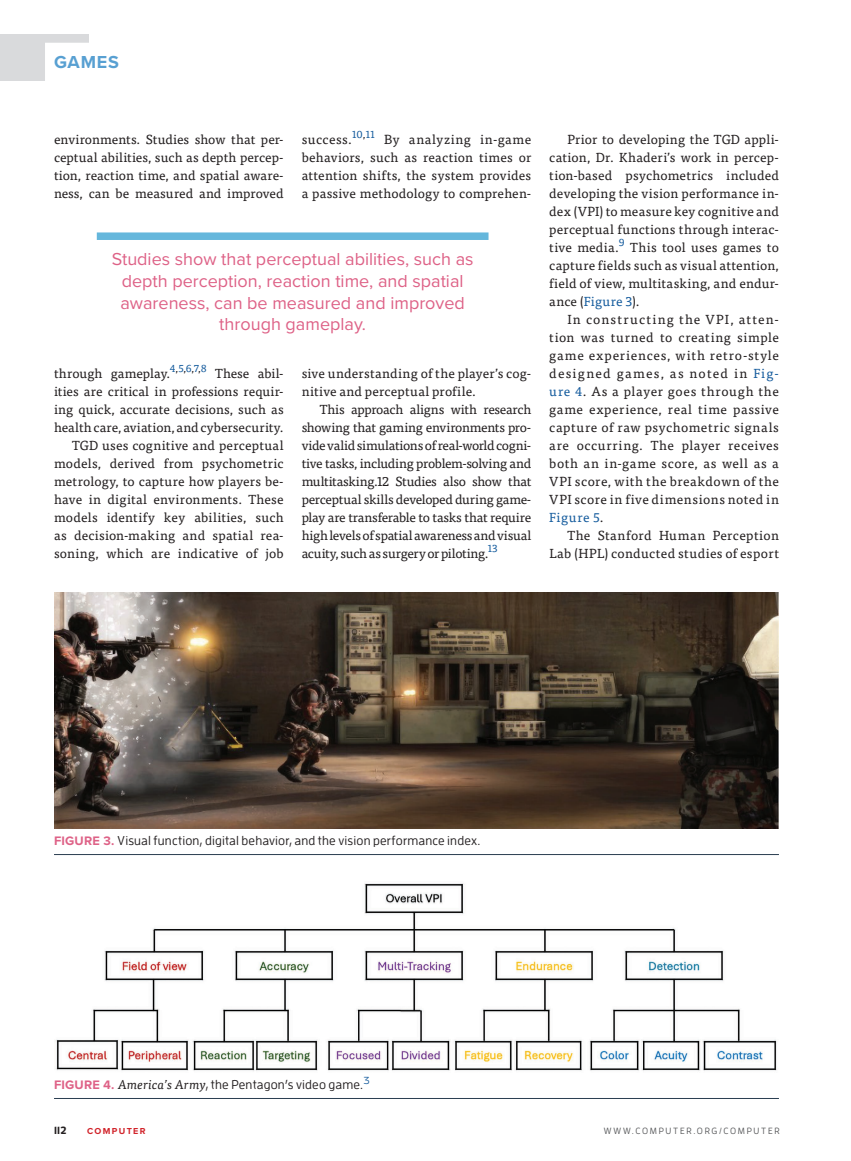
<style>
.page{position:relative;width:851px;height:1161px;background:#fff}
.page>*{position:absolute;margin:0;border:0;box-sizing:border-box;transform-origin:0 0}
.t1{font:18px/21.6px "Proxima Nova";color:#de6287;text-align:center}
.t2{font:700 18px "Proxima Nova";letter-spacing:.045em;color:#58a0d2}
.t3{font:13.2px/18px "Tisa Pro";letter-spacing:.015em;color:#231f20;text-align:justify}
.t4{font:500 12.75px "Enzo OT";letter-spacing:.015em;color:#231f20}
.t5{font:700 10.5px "Enzo OT";color:#231f20}
.t6{font:500 10.2px "Enzo OT";color:#175d9e}
.t7{font:500 9px "Enzo OT";letter-spacing:.19em;color:#57585a}
.t8{font:700 9px "Proxima Nova";letter-spacing:.145em;color:#d1232a}
.s1{color:#175d9e}
.s2{font-family:"Proxima Nova";font-weight:700;color:#de6287}
.s3{font-family:"Tisa Pro";font-weight:400;font-style:italic}
</style>
<div class="page">
<div style="left:0;top:34px;width:89px;height:47px;background:#d9dadc"></div>
<div style="left:45px;top:43px;width:82px;height:42px;background:#fff"></div>
<img style="left:54px;top:592px;width:724px;height:237px">
<hr style="left:54px;top:854px;width:724px;height:1px;background:#2a3d50">
<img style="left:55px;top:883px;width:722px;height:188px">
<hr style="left:54px;top:1098px;width:724px;height:1px;background:#2a3d50">
<div style="left:97px;top:232px;width:391px;height:8px;background:#65b7dc"></div>
<h1 class="t2" style="left:54px;top:49px;width:67px">GAMES</h1>
<p class="t3" style="left:54px;top:130px;width:231px">environments. Studies show that per&shy;ceptual abilities, such as depth percep&shy;tion, reaction time, and spatial aware&shy;ness, can be measured and improved</p>
<p class="t3" style="left:301px;top:130px;width:231px">success.<sup>10</sup><sup>,</sup><sup>11</sup> By analyzing in-game behaviors, such as reaction times or attention shifts, the system provides a passive methodology to comprehen-</p>
<h1 class="t1" style="left:112px;top:248px;width:363px">Studies show that perceptual abilities, such as depth perception, reaction time, and spatial awareness, can be measured and improved through gameplay.</h1>
<p class="t3" style="left:54px;top:364px;width:231px;text-align:right">through gameplay.<sup>4</sup><sup>,</sup><sup>5</sup><sup>,</sup><sup>6</sup><sup>,</sup><sup>7</sup><sup>,</sup><sup>8</sup> These abil&shy;ities are critical in professions requir&shy;ing quick, accurate decisions, such as health care, aviation, and cybersecurity.<br>TGD uses cognitive and perceptual models, derived from psychometric metrology, to capture how players be&shy;have in digital environments. These models identify key abilities, such as decision-making and spatial rea&shy;soning, which are indicative of job</p>
<p class="t3" style="left:302px;top:364px;width:231px">sive understanding of the player’s cog&shy;nitive and perceptual profile.</p>
<p class="t3" style="left:302px;top:400px;width:231px;text-indent:18px">This approach aligns with research showing that gaming environments pro&shy;vide valid simulations of real-world cogni&shy;tive tasks, including problem-solving and multitasking.12 Studies also show that perceptual skills developed during game&shy;play are transferable to tasks that require high levels of spatial awareness and visual acuity, such as surgery or piloting.<sup>13</sup></p>
<p class="t3" style="left:549px;top:130px;width:231px;text-indent:18px">Prior to developing the TGD appli&shy;cation, Dr. Khaderi’s work in percep&shy;tion-based psychometrics included developing the vision performance in&shy;dex (VPI) to measure key cognitive and perceptual functions through interac&shy;tive media.<sup>9</sup> This tool uses games to capture fields such as visual attention, field of view, multitasking, and endur&shy;ance (<span class="s1">Figure 3</span>).</p>
<p class="t3" style="left:549px;top:310px;width:231px;text-indent:18px">In constructing the VPI, atten&shy;tion was turned to creating simple game experiences, with retro-style designed games, as noted in <span class="s1">Fig&shy;ure 4</span>. As a player goes through the game experience, real time passive capture of raw psychometric signals are occurring. The player receives both an in-game score, as well as a VPI score, with the breakdown of the VPI score in five dimensions noted in <span class="s1">Figure 5</span>.</p>
<p class="t3" style="left:549px;top:526px;width:231px;text-align:right">The Stanford Human Perception<br>Lab (HPL) conducted studies of esport</p>
<p class="t4" style="left:54px;top:833px;width:428px"><span class="s2">FIGURE 3.</span> Visual function, digital behavior, and the vision performance index.</p>
<p class="t6" style="left:363px;top:1074px;width:8px">3</p>
<p class="t4" style="left:54px;top:1077px;width:310px"><span class="s2">FIGURE 4.</span> <span class="s3">America’s Army</span>, the Pentagon’s video game.</p>
<p class="t5" style="left:54px;top:1124px;width:14px">112</p>
<p class="t8" style="left:87px;top:1124px;width:60px">COMPUTER</p>
<p class="t7" style="left:603px;top:1126px;width:177px">WWW.COMPUTER.ORG/COMPUTER</p>
</div>
